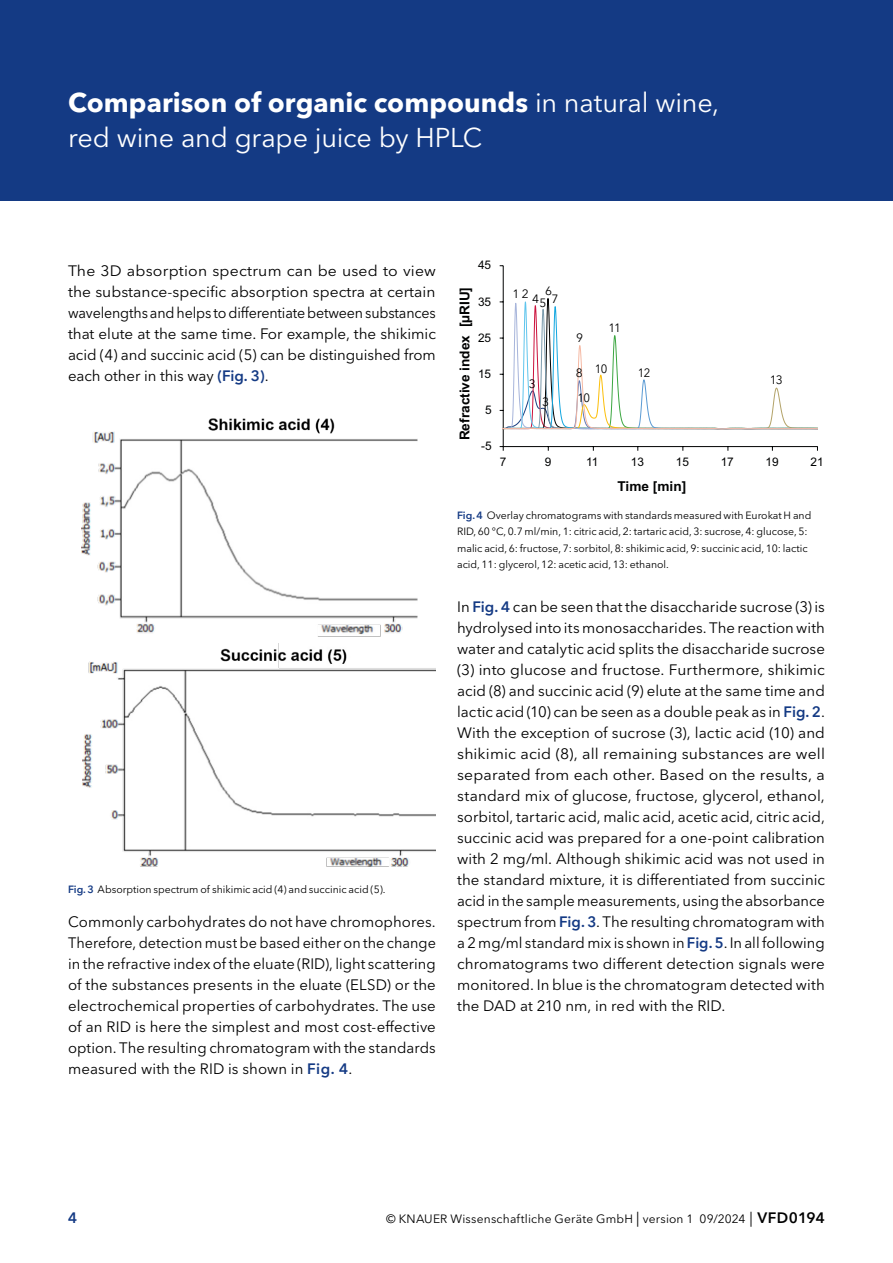
<style>
.page{position:relative;width:893px;height:1263px;background:#fff}
.page>*{position:absolute;margin:0;border:0;box-sizing:border-box;transform-origin:0 0}
.t1{font:27px/34.5px "Avenir Next W1 G";letter-spacing:-.01em;color:#fff}
.t2{font:15px/21px "Avenir Next W1 G";color:#000;text-align:justify}
.t3{font:15px/21px "Avenir Next W1 G";color:#000;text-align:justify;scale:1.05 1}
.t4{font:600 15px "Avenir Next W1 G";color:#143a84}
.t5{font:700 13.65px "Arial";color:#010202}
.t6{font:12px/25px "Avenir Next W1 G";letter-spacing:.015em;color:#000}
.t7{font:12px "Avenir Next W1 G";letter-spacing:.015em;color:#000;scale:.95 1}
.t8{font:11.85px "Arial";color:#010202}
.t9{font:10.5px/16.5px "Avenir Next W1 G";color:#000}
.s1{font-weight:700}
.s2{font-weight:600;color:#143a84}
.s3{font-size:15px}
.s4{font-weight:600;font-size:15px}
</style>
<div class="page">
<div style="left:0;top:0;width:893px;height:201px;background:#143a84"></div>
<img style="left:82px;top:418px;width:336px;height:219px">
<img style="left:82px;top:643px;width:354px;height:224px">
<hr style="left:503px;top:266px;width:1px;height:181px;background:#010202">
<svg style="left:500px;top:302px;width:318px;height:149px"></svg>
<h1 class="t1" style="left:68px;top:86px;width:653px"><span class="s1">Comparison of organic compounds</span> in natural wine, red wine and grape juice by HPLC</h1>
<p class="t3" style="left:68px;top:260px;width:352px">The 3D absorption spectrum can be used to view the substance-specific absorption spectra at certain wavelengths and helps to differentiate between substances that elute at the same time. For example, the shikimic acid (4) and succinic acid (5) can be distinguished from each other in this way <span class="s2">(Fig. 3)</span>.</p>
<p class="t8" style="left:478px;top:257px;width:15px">45</p>
<p class="t5" style="left:456px;top:440px;width:155px;rotate:-90deg">Refractive index [µRIU]</p>
<p class="t8" style="left:478px;top:294px;width:15px">35</p>
<p class="t8" style="left:478px;top:330px;width:15px">25</p>
<p class="t8" style="left:478px;top:366px;width:15px">15</p>
<p class="t8" style="left:485px;top:402px;width:8px">5</p>
<p class="t8" style="left:481px;top:438px;width:12px">-5</p>
<p class="t6" style="left:545px;top:279px;width:8px">6</p>
<p class="t6" style="left:512px;top:281px;width:18px">12</p>
<p class="t6" style="left:532px;top:288px;width:16px">45</p>
<p class="t6" style="left:551px;top:286px;width:8px">7</p>
<p class="t6" style="left:529px;top:372px;width:8px">3</p>
<p class="t6" style="left:542px;top:389px;width:8px">3</p>
<p class="t6" style="left:608px;top:315px;width:14px">11</p>
<p class="t6" style="left:576px;top:325px;width:8px">9</p>
<p class="t6" style="left:576px;top:360px;width:16px">8<br>10</p>
<p class="t7" style="left:595px;top:361px;width:15px">10</p>
<p class="t7" style="left:638px;top:366px;width:15px">12</p>
<p class="t6" style="left:770px;top:367px;width:15px">13</p>
<p class="t8" style="left:500px;top:454px;width:8px">7</p>
<p class="t8" style="left:545px;top:454px;width:8px">9</p>
<p class="t8" style="left:586px;top:454px;width:14px">11</p>
<p class="t8" style="left:631px;top:454px;width:15px">13</p>
<p class="t8" style="left:676px;top:454px;width:15px">15</p>
<p class="t8" style="left:721px;top:454px;width:15px">17</p>
<p class="t8" style="left:765px;top:454px;width:15px">19</p>
<p class="t8" style="left:810px;top:454px;width:15px">21</p>
<p class="t9" style="left:68px;top:881px;width:319px"><span class="s2">Fig. 3</span> Absorption spectrum of shikimic acid (4) and succinic acid (5).</p>
<p class="t2" style="left:68px;top:911px;width:369px">Commonly carbohydrates do not have chromophores.<br>Therefore, detection must be based either on the change in the refractive index of the eluate (RID), light scattering of the substances presents in the eluate (ELSD) or the electrochemical properties of carbohydrates. The use of an RID is here the simplest and most cost-effective option. The resulting chromatogram with the standards measured with the RID is shown in <span class="s2">Fig. 4</span>.</p>
<p class="t5" style="left:618px;top:477px;width:70px">Time [min]</p>
<p class="t9" style="left:457px;top:507px;width:356px"><span class="s2">Fig. 4</span> Overlay chromatograms with standards measured with Eurokat H and RID, 60 °C, 0.7 ml/min, 1: citric acid, 2: tartaric acid, 3: sucrose, 4: glucose, 5: malic acid, 6: fructose, 7: sorbitol, 8: shikimic acid, 9: succinic acid, 10: lactic acid, 11: glycerol, 12: acetic acid, 13: ethanol.</p>
<p class="t2" style="left:457px;top:596px;width:369px">In <span class="s2">Fig. 4</span> can be seen that the disaccharide sucrose (3) is hydrolysed into its monosaccharides. The reaction with water and catalytic acid splits the disaccharide sucrose (3) into glucose and fructose. Furthermore, shikimic acid (8) and succinic acid (9) elute at the same time and lactic acid (10) can be seen as a double peak as in <span class="s2">Fig. 2</span>.<br>With the exception of sucrose (3), lactic acid (10) and shikimic acid (8), all remaining substances are well separated from each other. Based on the results, a standard mix of glucose, fructose, glycerol, ethanol, sorbitol, tartaric acid, malic acid, acetic acid, citric acid, succinic acid was prepared for a one-point calibration with 2 mg/ml. Although shikimic acid was not used in the standard mixture, it is differentiated from succinic acid in the sample measurements, using the absorbance spectrum from <span class="s2">Fig. 3</span>. The resulting chromatogram with a 2 mg/ml standard mix is shown in <span class="s2">Fig. 5</span>. In all following chromatograms two different detection signals were monitored. In blue is the chromatogram detected with the DAD at 210 nm, in red with the RID.</p>
<p class="t4" style="left:68px;top:1209px;width:11px">4</p>
<p class="t6" style="left:386px;top:1206px;width:440px">© KNAUER Wissenschaftliche Geräte GmbH <span class="s3">|</span> version 1 09/2024 <span class="s3">|</span> <span class="s4">VFD0194</span></p>
</div>
